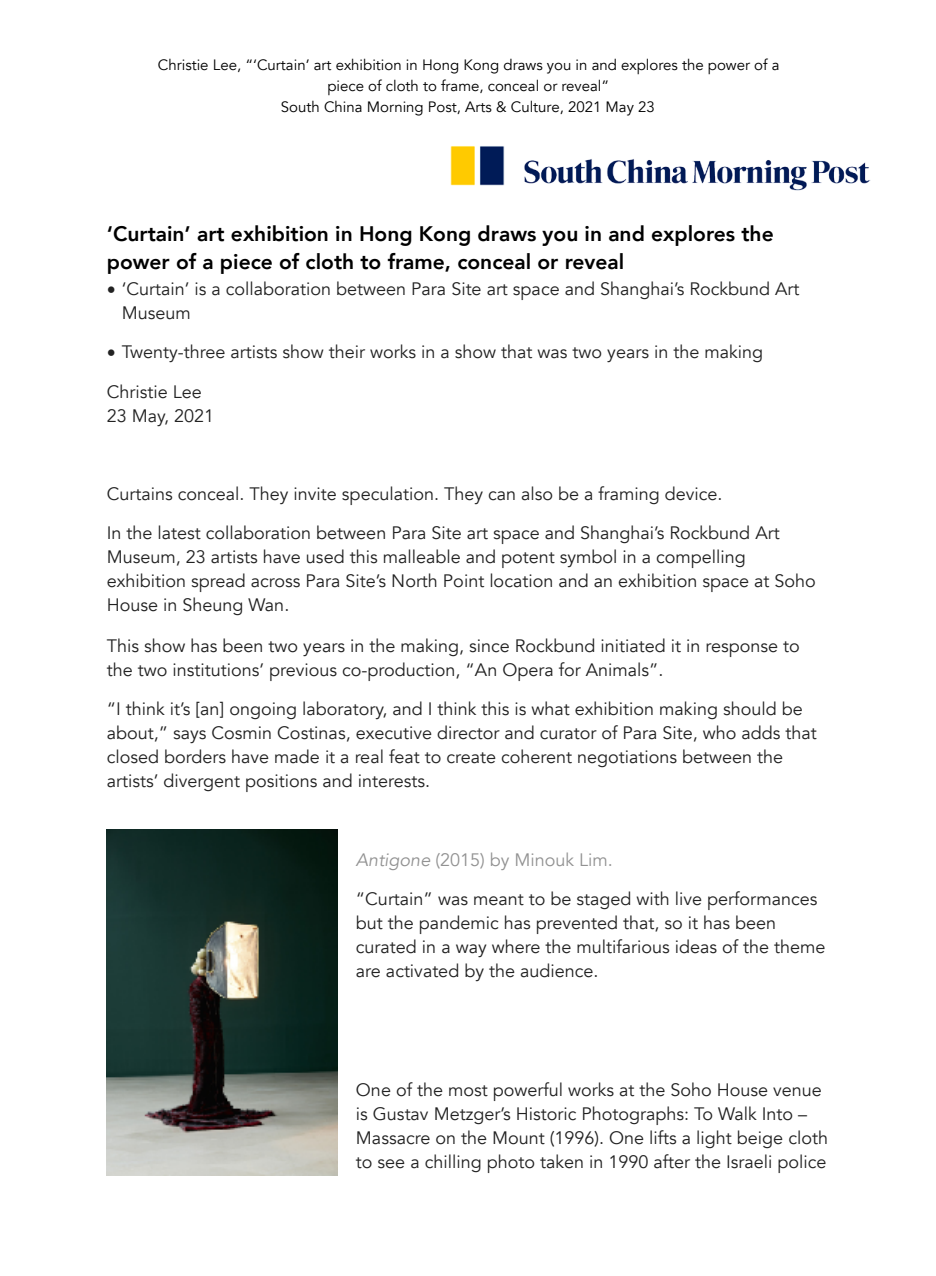
<style>
.page{position:relative;width:936px;height:1276px;background:#fff}
.page>*{position:absolute;margin:0;border:0;box-sizing:border-box;transform-origin:0 0}
.t1{font:800 21px/28.5px "Avenir";color:#000}
.t2{font:18px/24px "Avenir";color:#222}
.t3{font:15px/21px "Avenir";color:#000;text-align:center}
.s1{font-style:italic;color:#929292}
.s2{color:#929292}
</style>
<div class="page">
<img style="left:450px;top:146px;width:420px;height:45px">
<img style="left:107px;top:829px;width:230px;height:346px">
<p class="t3" style="left:158px;top:54px;width:623px">Christie Lee, “‘Curtain’ art exhibition in Hong Kong draws you in and explores the power of a piece of cloth to frame, conceal or reveal”<br>South China Morning Post, Arts &amp; Culture, 2021 May 23</p>
<p class="t1" style="left:107px;top:219px;width:668px">‘Curtain’ art exhibition in Hong Kong draws you in and explores the power of a piece of cloth to frame, conceal or reveal</p>
<p class="t2" style="left:122px;top:277px;width:679px;text-indent:-15px">• ‘Curtain’ is a collaboration between Para Site art space and Shanghai’s Rockbund Art<br>Museum</p>
<p class="t2" style="left:107px;top:340px;width:657px">• Twenty-three artists show their works in a show that was two years in the making</p>
<p class="t2" style="left:107px;top:380px;width:109px">Christie Lee<br>23 May, 2021</p>
<p class="t2" style="left:107px;top:475px;width:674px;line-height:39px">Curtains conceal. They invite speculation. They can also be a framing device.<br>In the latest collaboration between Para Site art space and Shanghai’s Rockbund Art</p>
<p class="t2" style="left:107px;top:545px;width:710px">Museum, 23 artists have used this malleable and potent symbol in a compelling exhibition spread across Para Site’s North Point location and an exhibition space at Soho<br>House in Sheung Wan.</p>
<p class="t2" style="left:107px;top:634px;width:694px">This show has been two years in the making, since Rockbund initiated it in response to the two institutions’ previous co-production, “An Opera for Animals”.</p>
<p class="t2" style="left:107px;top:697px;width:711px">“I think it’s [an] ongoing laboratory, and I think this is what exhibition making should be about,” says Cosmin Costinas, executive director and curator of Para Site, who adds that closed borders have made it a real feat to create coherent negotiations between the artists’ divergent positions and interests.</p>
<p class="t2" style="left:356px;top:841px;width:463px;line-height:39px"><span class="s1">Antigone</span> <span class="s2">(2015) by Minouk Lim.<br></span>“Curtain” was meant to be staged with live performances</p>
<p class="t2" style="left:356px;top:911px;width:471px">but the pandemic has prevented that, so it has been curated in a way where the multifarious ideas of the theme are activated by the audience.</p>
<p class="t2" style="left:356px;top:1078px;width:473px">One of the most powerful works at the Soho House venue is Gustav Metzger’s Historic Photographs: To Walk Into – Massacre on the Mount (1996). One lifts a light beige cloth to see a chilling photo taken in 1990 after the Israeli police</p>
</div>
